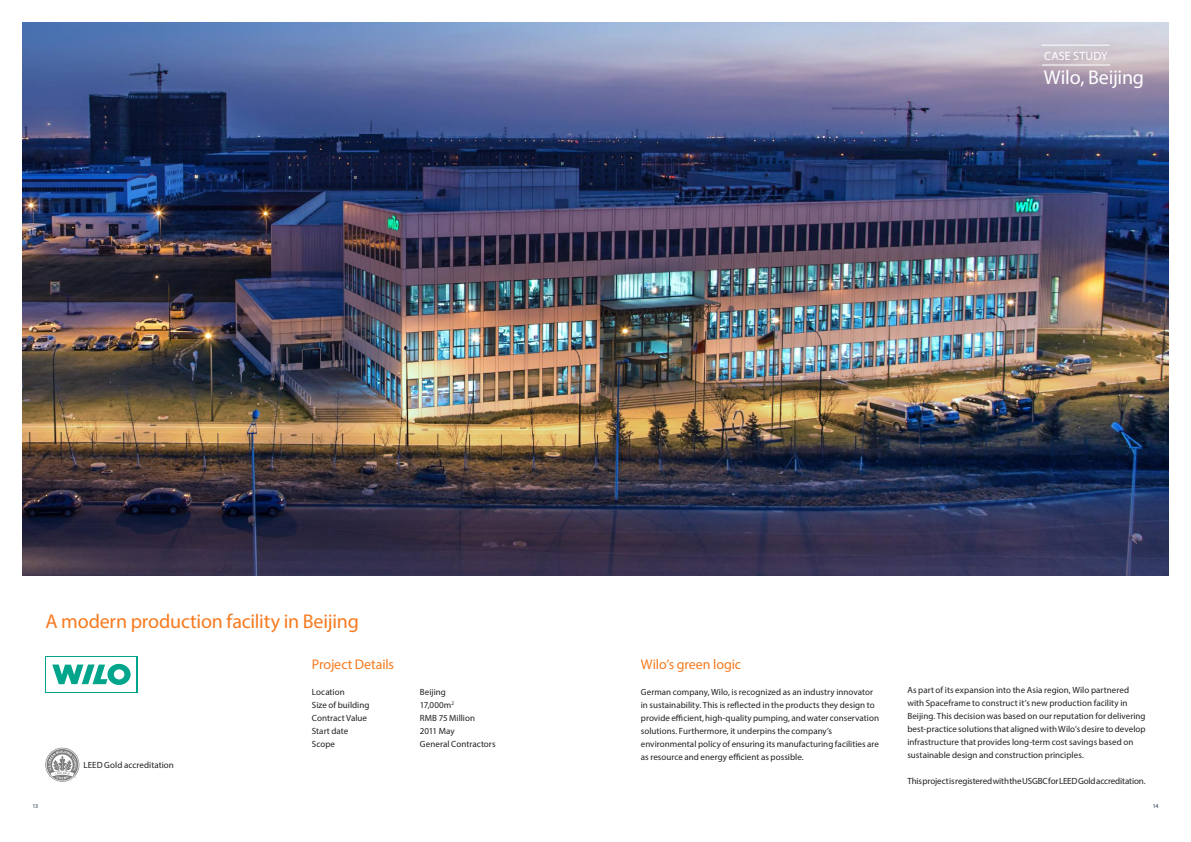
<style>
.page{position:relative;width:1191px;height:842px;background:#fff}
.page>*{position:absolute;margin:0;border:0;box-sizing:border-box;transform-origin:0 0}
.t1{font:20px "Myriad Pro";letter-spacing:-.01em;color:#f77a1f}
.t2{font:20px "Myriad Pro";letter-spacing:-.01em;color:#fff}
.t3{font:14px "Myriad Pro";letter-spacing:-.005em;color:#f77a1f}
.t4{font:12px "Myriad Pro";letter-spacing:.02em;color:#fff}
.t5{font:9px/13px "Myriad Pro";letter-spacing:.005em;color:#241f1f}
.t6{font:9px "Myriad Pro";letter-spacing:-.015em;color:#241f1f}
.t7{font:6px "Myriad Pro";color:#273c51}
</style>
<div class="page">
<img style="left:23px;top:23px;width:1145px;height:552px">
<hr style="left:1042px;top:65px;width:68px;height:1px;background:#fff">
<hr style="left:1041px;top:45px;width:68px;height:1px;background:#fff">
<svg style="left:52px;top:664px;width:79px;height:21px"></svg>
<svg style="left:45px;top:748px;width:34px;height:34px"></svg>
<h3 class="t4" style="left:1044px;top:48px;width:65px">CASE STUDY</h3>
<h1 class="t2" style="left:1044px;top:65px;width:102px">Wilo, Beijing</h1>
<h1 class="t1" style="left:45px;top:609px;width:315px">A modern production facility in Beijing</h1>
<p class="t5" style="left:84px;top:759px;width:92px">LEED Gold accreditation</p>
<h2 class="t3" style="left:312px;top:655px;width:84px">Project Details</h2>
<p class="t5" style="left:312px;top:685px;width:34px">Location</p>
<p class="t5" style="left:420px;top:685px;width:28px">Beijing</p>
<p class="t5" style="left:312px;top:698px;width:59px">Size of building</p>
<p class="t5" style="left:420px;top:698px;width:36px">17,000m<sup>2</sup></p>
<p class="t5" style="left:312px;top:711px;width:57px">Contract Value</p>
<p class="t5" style="left:420px;top:711px;width:57px">RMB 75 Million</p>
<p class="t5" style="left:312px;top:724px;width:38px">Start date</p>
<p class="t5" style="left:420px;top:724px;width:36px">2011 May</p>
<p class="t5" style="left:312px;top:737px;width:25px">Scope</p>
<p class="t5" style="left:420px;top:737px;width:77px">General Contractors</p>
<h2 class="t3" style="left:641px;top:655px;width:102px">Wilo’s green logic</h2>
<p class="t5" style="left:641px;top:685px;width:240px">German company, Wilo, is recognized as an industry innovator in sustainability. This is reflected in the products they design to provide efficient, high-quality pumping, and water conservation solutions. Furthermore, it underpins the company’s environmental policy of ensuring its manufacturing facilities are as resource and energy efficient as possible.</p>
<p class="t5" style="left:907px;top:683px;width:240px">As part of its expansion into the Asia region, Wilo partnered with Spaceframe to construct it’s new production facility in Beijing. This decision was based on our reputation for delivering best-practice solutions that aligned with Wilo’s desire to develop infrastructure that provides long-term cost savings based on sustainable design and construction principles.</p>
<p class="t6" style="left:907px;top:776px;width:240px">This project is registered with the USGBC for LEED Gold accreditation.</p>
<p class="t7" style="left:32px;top:803px;width:7px">13</p>
<p class="t7" style="left:1152px;top:803px;width:7px">14</p>
</div>
